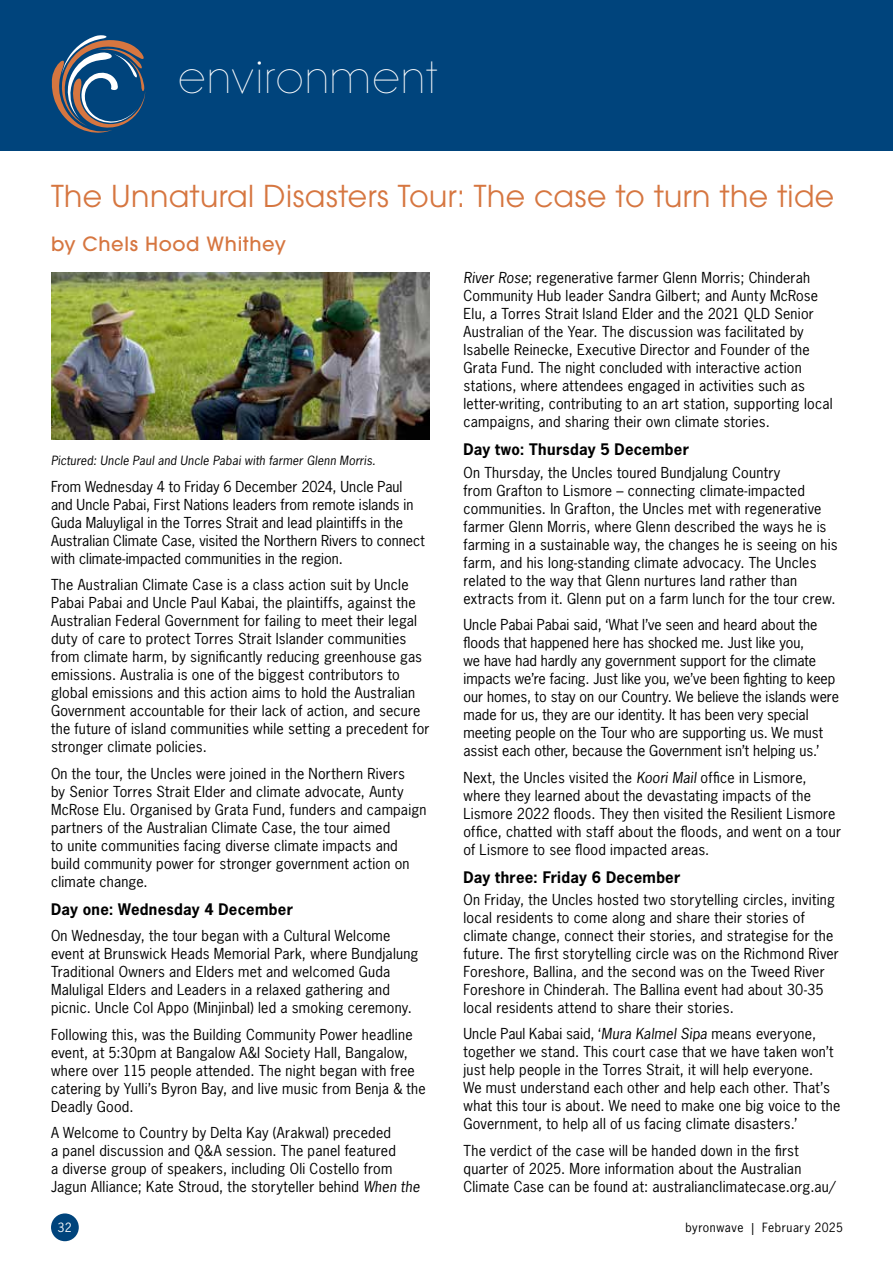
<style>
.page{position:relative;width:893px;height:1263px;background:#fff}
.page>*{position:absolute;margin:0;border:0;box-sizing:border-box;transform-origin:0 0}
.t1{font:31.5px "Bondoluo Peek";letter-spacing:.11em;color:#fff}
.t2{font:30px "ITC Avant Garde Pro";letter-spacing:.015em;color:#d67640}
.t3{font:500 19.5px "ITC Avant Garde Pro";letter-spacing:.03em;color:#d67640}
.t4{font:700 15px "News Gothic Std";letter-spacing:.015em;color:#000}
.t5{font:14.25px/18px "News Gothic Std";letter-spacing:.015em;color:#000}
.t6{font:italic 12px "News Gothic Std";letter-spacing:.02em;color:#000}
.t7{font:12px "News Gothic Std";letter-spacing:.045em;color:#000}
.t8{font:12px "News Gothic Std";color:#fff}
.s1{font-style:italic}
</style>
<div class="page">
<div style="left:51px;top:1213px;width:28px;height:28px;background:#00447c;border-radius:50%"></div>
<img style="left:52px;top:272px;width:377px;height:167px">
<div style="left:0;top:0;width:893px;height:151px;background:#00447c"></div>
<svg style="left:51px;top:35px;width:95px;height:98px"></svg>
<h1 class="t1" style="left:179px;top:60px;width:261px">ENVIRONMENT</h1>
<h2 class="t2" style="left:51px;top:178px;width:785px">The Unnatural Disasters Tour: The case to turn the tide</h2>
<h3 class="t3" style="left:51px;top:231px;width:236px">by Chels Hood Whithey</h3>
<p class="t6" style="left:51px;top:453px;width:326px">Pictured: Uncle Paul and Uncle Pabai with farmer Glenn Morris.</p>
<p class="t5" style="left:51px;top:477px;width:375px">From Wednesday 4 to Friday 6 December 2024, Uncle Paul and Uncle Pabai, First Nations leaders from remote islands in Guda Maluyligal in the Torres Strait and lead plaintiffs in the Australian Climate Case, visited the Northern Rivers to connect with climate-impacted communities in the region.</p>
<p class="t5" style="left:51px;top:576px;width:380px">The Australian Climate Case is a class action suit by Uncle Pabai Pabai and Uncle Paul Kabai, the plaintiffs, against the Australian Federal Government for failing to meet their legal duty of care to protect Torres Strait Islander communities from climate harm, by significantly reducing greenhouse gas emissions. Australia is one of the biggest contributors to global emissions and this action aims to hold the Australian Government accountable for their lack of action, and secure the future of island communities while setting a precedent for stronger climate policies.</p>
<p class="t5" style="left:51px;top:764px;width:377px">On the tour, the Uncles were joined in the Northern Rivers<br>by Senior Torres Strait Elder and climate advocate, Aunty McRose Elu. Organised by Grata Fund, funders and campaign partners of the Australian Climate Case, the tour aimed<br>to unite communities facing diverse climate impacts and build community power for stronger government action on climate change.</p>
<p class="t4" style="left:51px;top:899px;width:243px">Day one: Wednesday 4 December</p>
<p class="t5" style="left:51px;top:927px;width:369px">On Wednesday, the tour began with a Cultural Welcome event at Brunswick Heads Memorial Park, where Bundjalung Traditional Owners and Elders met and welcomed Guda Maluligal Elders and Leaders in a relaxed gathering and picnic. Uncle Col Appo (Minjinbal) led a smoking ceremony.</p>
<p class="t5" style="left:51px;top:1025px;width:376px">Following this, was the Building Community Power headline event, at 5:30pm at Bangalow A&amp;I Society Hall, Bangalow, where over 115 people attended. The night began with free catering by Yulli’s Byron Bay, and live music from Benja &amp; the Deadly Good.</p>
<p class="t5" style="left:51px;top:1124px;width:370px">A Welcome to Country by Delta Kay (Arakwal) preceded<br>a panel discussion and Q&amp;A session. The panel featured<br>a diverse group of speakers, including Oli Costello from Jagun Alliance; Kate Stroud, the storyteller behind <span class="s1">When the</span></p>
<p class="t5" style="left:463px;top:269px;width:371px"><span class="s1">River Rose</span>; regenerative farmer Glenn Morris; Chinderah Community Hub leader Sandra Gilbert; and Aunty McRose Elu, a Torres Strait Island Elder and the 2021 QLD Senior Australian of the Year. The discussion was facilitated by Isabelle Reinecke, Executive Director and Founder of the Grata Fund. The night concluded with interactive action stations, where attendees engaged in activities such as letter-writing, contributing to an art station, supporting local campaigns, and sharing their own climate stories.</p>
<p class="t4" style="left:463px;top:440px;width:227px">Day two: Thursday 5 December</p>
<p class="t5" style="left:463px;top:463px;width:376px">On Thursday, the Uncles toured Bundjalung Country<br>from Grafton to Lismore – connecting climate-impacted communities. In Grafton, the Uncles met with regenerative farmer Glenn Morris, where Glenn described the ways he is farming in a sustainable way, the changes he is seeing on his farm, and his long-standing climate advocacy. The Uncles related to the way that Glenn nurtures land rather than extracts from it. Glenn put on a farm lunch for the tour crew.</p>
<p class="t5" style="left:463px;top:615px;width:377px">Uncle Pabai Pabai said, ‘What I’ve seen and heard about the floods that happened here has shocked me. Just like you,<br>we have had hardly any government support for the climate impacts we’re facing. Just like you, we’ve been fighting to keep our homes, to stay on our Country. We believe the islands were made for us, they are our identity. It has been very special meeting people on the Tour who are supporting us. We must assist each other, because the Government isn’t helping us.’</p>
<p class="t5" style="left:463px;top:768px;width:379px">Next, the Uncles visited the <span class="s1">Koori Mail</span> office in Lismore, where they learned about the devastating impacts of the Lismore 2022 floods. They then visited the Resilient Lismore office, chatted with staff about the floods, and went on a tour of Lismore to see flood impacted areas.</p>
<p class="t4" style="left:463px;top:867px;width:218px">Day three: Friday 6 December</p>
<p class="t5" style="left:463px;top:890px;width:377px">On Friday, the Uncles hosted two storytelling circles, inviting local residents to come along and share their stories of climate change, connect their stories, and strategise for the future. The first storytelling circle was on the Richmond River Foreshore, Ballina, and the second was on the Tweed River Foreshore in Chinderah. The Ballina event had about 30-35 local residents attend to share their stories.</p>
<p class="t5" style="left:463px;top:1025px;width:378px">Uncle Paul Kabai said, ‘<span class="s1">Mura Kalmel Sipa</span> means everyone, together we stand. This court case that we have taken won’t just help people in the Torres Strait, it will help everyone.<br>We must understand each other and help each other. That’s what this tour is about. We need to make one big voice to the Government, to help all of us facing climate disasters.’</p>
<p class="t5" style="left:463px;top:1141px;width:373px">The verdict of the case will be handed down in the first quarter of 2025. More information about the Australian<br>Climate Case can be found at: australianclimatecase.org.au/</p>
<p class="t8" style="left:58px;top:1220px;width:16px">32</p>
<p class="t7" style="left:685px;top:1220px;width:159px">byronwave | February 2025</p>
</div>
